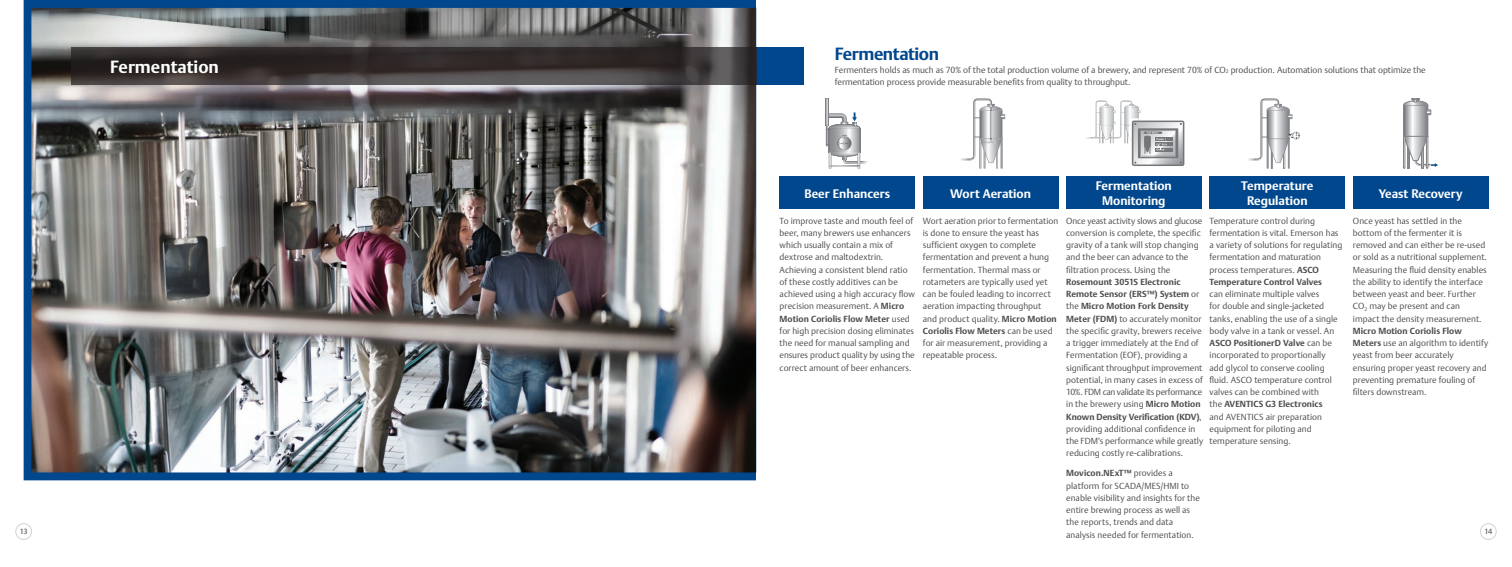
<style>
.page{position:relative;width:1512px;height:567px;background:#fff}
.page>*{position:absolute;margin:0;border:0;box-sizing:border-box;transform-origin:0 0}
.t1{font:700 17.5px "DTL Argo TOT";letter-spacing:-.025em;color:#01478d}
.t2{font:700 17.5px "DTL Argo TOT";color:#fff}
.t3{font:700 12.25px/14.7px "DTL Argo TOT";color:#fff;text-align:center}
.t4{font:300 8.75px/12.2px "DTL Argo TOT";letter-spacing:.005em;color:#4b4c4d}
.t5{font:7.44px "DTL Argo TOT";color:#4b4c4d}
.s1{font-size:5.08px}
.s2{font-weight:700}
</style>
<div class="page">
<div style="left:1480px;top:523px;width:17px;height:17px;border:1px solid #d1d2d4;border-radius:50%"></div>
<div style="left:15px;top:523px;width:17px;height:17px;border:1px solid #d1d2d4;border-radius:50%"></div>
<div style="left:756px;top:47px;width:47px;height:37px;background:#01478d"></div>
<img style="left:24px;top:0;width:732px;height:480px">
<svg style="left:71px;top:47px;width:685px;height:37px"></svg>
<div style="left:780px;top:177px;width:135px;height:32px;background:#01478d"></div>
<div style="left:923px;top:177px;width:135px;height:32px;background:#01478d"></div>
<div style="left:1210px;top:177px;width:135px;height:32px;background:#01478d"></div>
<div style="left:1353px;top:177px;width:135px;height:32px;background:#01478d"></div>
<div style="left:1066px;top:177px;width:136px;height:32px;background:#01478d"></div>
<svg style="left:825px;top:98px;width:42px;height:70px"></svg>
<svg style="left:960px;top:98px;width:45px;height:70px"></svg>
<svg style="left:1248px;top:98px;width:52px;height:70px"></svg>
<div style="left:1408px;top:136px;width:2px;height:32px;border:1px solid #808285"></div>
<div style="left:1421px;top:136px;width:2px;height:32px;border:1px solid #808285"></div>
<div style="left:1403px;top:136px;width:2px;height:32px;border:1px solid #808285"></div>
<div style="left:1426px;top:136px;width:2px;height:32px;border:1px solid #808285"></div>
<svg style="left:1403px;top:98px;width:35px;height:69px"></svg>
<svg style="left:1086px;top:100px;width:98px;height:66px"></svg>
<img style="left:1096px;top:104px;width:37px;height:21px">
<p class="t2" style="left:110px;top:56px;width:110px">Fermentation</p>
<p class="t1" style="left:835px;top:44px;width:106px">Fermentation</p>
<p class="t4" style="left:835px;top:64px;width:592px">Fermenters holds as much as 70% of the total production volume of a brewery, and represent 70% of CO<span class="s1">2</span> production. Automation solutions that optimize the fermentation process provide measurable benefits from quality to throughput.</p>
<p class="t3" style="left:804px;top:186px;width:87px">Beer Enhancers</p>
<p class="t3" style="left:950px;top:186px;width:82px">Wort Aeration</p>
<p class="t3" style="left:1096px;top:179px;width:78px">Fermentation<br>Monitoring</p>
<p class="t3" style="left:1241px;top:179px;width:74px">Temperature</p>
<p class="t3" style="left:1247px;top:194px;width:62px">Regulation</p>
<p class="t3" style="left:1379px;top:186px;width:85px">Yeast Recovery</p>
<p class="t4" style="left:923px;top:214px;width:137px">Wort aeration prior to fermentation is done to ensure the yeast has sufficient oxygen to complete fermentation and prevent a hung fermentation. Thermal mass or rotameters are typically used yet can be fouled leading to incorrect aeration impacting throughput<br>and product quality. <span class="s2">Micro Motion<br>Coriolis Flow Meters</span> can be used for air measurement, providing a repeatable process.</p>
<p class="t4" style="left:780px;top:214px;width:137px">To improve taste and mouth feel of beer, many brewers use enhancers which usually contain a mix of dextrose and maltodextrin.<br>Achieving a consistent blend ratio of these costly additives can be achieved using a high accuracy flow precision measurement. A <span class="s2">Micro Motion Coriolis Flow Meter</span> used for high precision dosing eliminates the need for manual sampling and ensures product quality by using the correct amount of beer enhancers.</p>
<p class="t4" style="left:1210px;top:214px;width:134px">Temperature control during fermentation is vital. Emerson has a variety of solutions for regulating fermentation and maturation process temperatures. <span class="s2">ASCO<br>Temperature Control Valves<br></span>can eliminate multiple valves<br>for double and single-jacketed tanks, enabling the use of a single body valve in a tank or vessel. An<br><span class="s2">ASCO PositionerD Valve</span> can be incorporated to proportionally<br>add glycol to conserve cooling fluid. ASCO temperature control valves can be combined with<br>the <span class="s2">AVENTICS G3 Electronics<br></span>and AVENTICS air preparation equipment for piloting and temperature sensing.</p>
<p class="t4" style="left:1353px;top:214px;width:137px">Once yeast has settled in the bottom of the fermenter it is removed and can either be re-used or sold as a nutritional supplement.<br>Measuring the fluid density enables the ability to identify the interface between yeast and beer. Further<br>CO<sub>2</sub> may be present and can impact the density measurement.<br><span class="s2">Micro Motion Coriolis Flow<br>Meters</span> use an algorithm to identify yeast from beer accurately ensuring proper yeast recovery and preventing premature fouling of filters downstream.</p>
<p class="t4" style="left:1066px;top:214px;width:138px">Once yeast activity slows and glucose conversion is complete, the specific gravity of a tank will stop changing and the beer can advance to the filtration process. Using the <span class="s2">Rosemount 3051S Electronic Remote Sensor (ERS™) System</span> or the <span class="s2">Micro Motion Fork Density Meter (FDM)</span> to accurately monitor the specific gravity, brewers receive a trigger immediately at the End of Fermentation (EOF), providing a significant throughput improvement potential, in many cases in excess of 10%. FDM can validate its performance in the brewery using <span class="s2">Micro Motion Known Density Verification (KDV)</span>, providing additional confidence in the FDM’s performance while greatly reducing costly re-calibrations.</p>
<p class="t4" style="left:1066px;top:467px;width:135px"><span class="s2">Movicon.NExT™</span> provides a platform for SCADA/MES/HMI to enable visibility and insights for the entire brewing process as well as the reports, trends and data analysis needed for fermentation.</p>
<p class="t5" style="left:20px;top:527px;width:9px">13</p>
<p class="t5" style="left:1484px;top:527px;width:9px">14</p>
</div>
